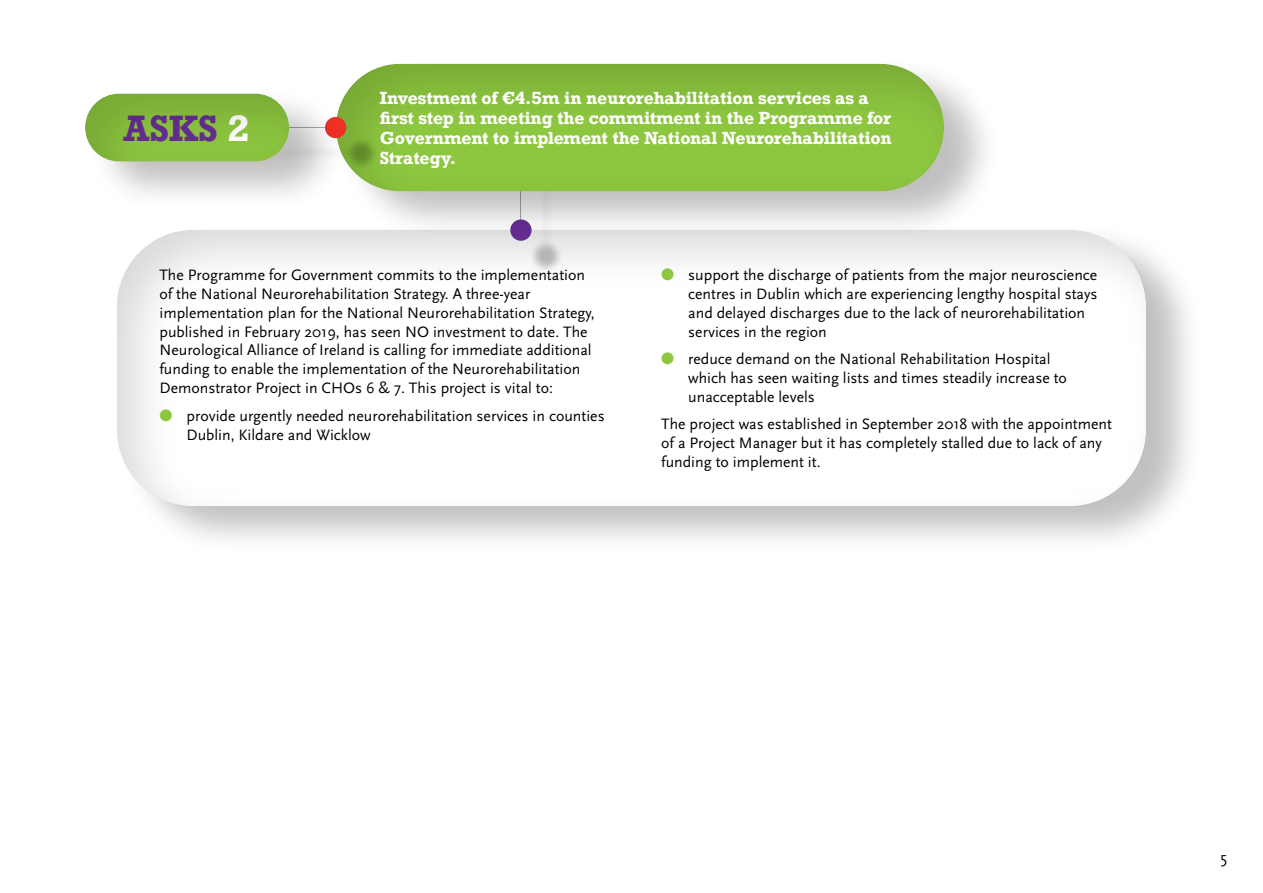
<style>
.page{position:relative;width:1263px;height:893px;background:#fff}
.page>*{position:absolute;margin:0;border:0;box-sizing:border-box;transform-origin:0 0}
.t1{font:700 34.5px "Rockwell";color:#662d91}
.t2{font:700 16.5px/19.8px "Rockwell";letter-spacing:-.01em;color:#fff}
.t3{font:16.5px "Scala Sans";color:#000}
.t4{font:15.75px/18.9px "Scala Sans";color:#000}
.s1{color:#fff}
.s2{color:#8dc63f}
</style>
<div class="page">
<div style="left:118px;top:223px;width:1086px;height:333px;background:#000;opacity:.25"></div>
<div style="left:114px;top:225px;width:1032px;height:283px;background:#000;opacity:.15"></div>
<div style="left:529px;top:121px;width:35px;height:152px;background:#000;opacity:.25"></div>
<div style="left:338px;top:57px;width:664px;height:184px;background:#000;opacity:.25"></div>
<div style="left:333px;top:63px;width:612px;height:131px;background:#000;opacity:.15"></div>
<div style="left:267px;top:136px;width:112px;height:35px;background:#000;opacity:.25"></div>
<div style="left:88px;top:87px;width:258px;height:124px;background:#000;opacity:.25"></div>
<div style="left:83px;top:92px;width:227px;height:71px;background:#000;opacity:.15"></div>
<h1 class="t1" style="left:123px;top:106px;width:127px">ASKS <span class="s1">2</span></h1>
<p class="t2" style="left:380px;top:88px;width:513px">Investment of €4.5m in neurorehabilitation services as a first step in meeting the commitment in the Programme for Government to implement the National Neurorehabilitation Strategy.</p>
<p class="t4" style="left:159px;top:266px;width:437px">The Programme for Government commits to the implementation of the National Neurorehabilitation Strategy. A three-year implementation plan for the National Neurorehabilitation Strategy, published in February 2019, has seen NO investment to date. The Neurological Alliance of Ireland is calling for immediate additional funding to enable the implementation of the Neurorehabilitation Demonstrator Project in CHOs 6 &amp; 7. This project is vital to:</p>
<p class="t4" style="left:186px;top:406px;width:420px;text-indent:-27px"><span class="s2">●</span> provide urgently needed neurorehabilitation services in counties<br>Dublin, Kildare and Wicklow</p>
<p class="t4" style="left:688px;top:266px;width:411px;text-indent:-27px"><span class="s2">●</span> support the discharge of patients from the major neuroscience centres in Dublin which are experiencing lengthy hospital stays and delayed discharges due to the lack of neurorehabilitation services in the region</p>
<p class="t4" style="left:688px;top:350px;width:380px;text-indent:-27px"><span class="s2">●</span> reduce demand on the National Rehabilitation Hospital which has seen waiting lists and times steadily increase to unacceptable levels</p>
<p class="t4" style="left:661px;top:415px;width:452px">The project was established in September 2018 with the appointment of a Project Manager but it has completely stalled due to lack of any funding to implement it.</p>
<p class="t3" style="left:1220px;top:848px;width:8px">5</p>
</div>
